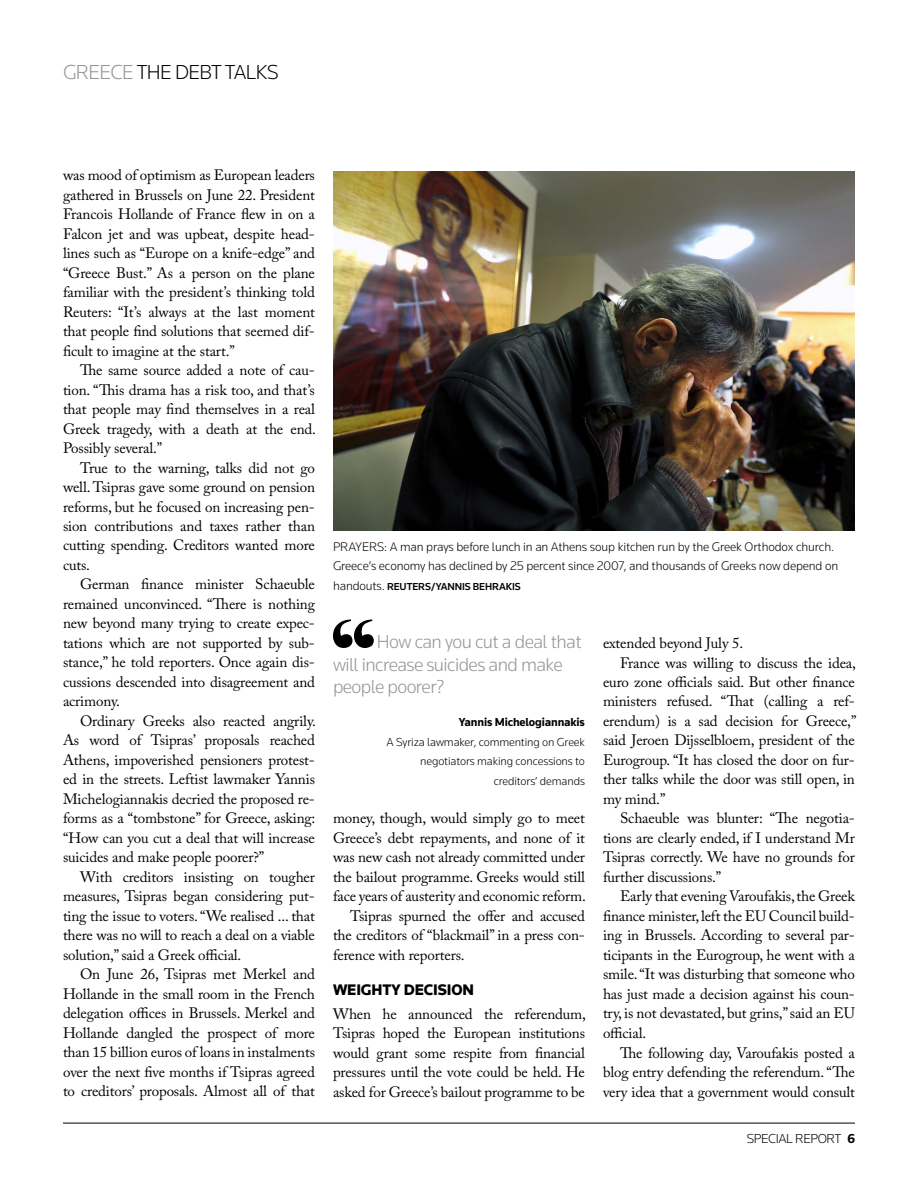
<style>
.page{position:relative;width:918px;height:1188px;background:#fff}
.page>*{position:absolute;margin:0;border:0;box-sizing:border-box;transform-origin:0 0}
.t1{font:300 21px "Knowledge";letter-spacing:-.03em;color:#000}
.t2{font:300 19.5px/22.5px "Knowledge";letter-spacing:-.03em;color:#939598}
.t3{font:900 15.9px "Knowledge";letter-spacing:-.01em;color:#000}
.t4{font:15px/19.5px "Adobe Caslon Pro";letter-spacing:-.01em;color:#000;text-align:justify}
.t5{font:300 13.5px "Knowledge";letter-spacing:-.03em;color:#000}
.t6{font:300 12.9px/19.5px "Knowledge";letter-spacing:-.01em;color:#000}
.t7{font:300 12px/19.5px "Knowledge";letter-spacing:-.01em;color:#000;text-align:right}
.t8{font:700 12px "Knowledge";letter-spacing:-.01em;color:#000}
.t9{font:500 10.5px "Knowledge";letter-spacing:-.01em;color:#000}
.s1{color:#939598}
.s2{font-weight:300;font-size:12.9px}
.s3{font-weight:700}
</style>
<div class="page">
<hr style="left:63px;top:1123px;width:792px;height:1px;background:#000">
<svg style="left:333px;top:620px;width:41px;height:28px"></svg>
<img style="left:333px;top:171px;width:522px;height:360px">
<h1 class="t1" style="left:63px;top:59px;width:217px"><span class="s1">GREECE</span> THE DEBT TALKS</h1>
<p class="t4" style="left:63px;top:165px;width:254px">was mood of optimism as European leaders gathered in Brussels on June 22. President Francois Hollande of France flew in on a Falcon jet and was upbeat, despite head&shy;lines such as “Europe on a knife-edge” and “Greece Bust.” As a person on the plane familiar with the president’s thinking told Reuters: “It’s always at the last moment that people find solutions that seemed dif&shy;ficult to imagine at the start.”</p>
<p class="t4" style="left:63px;top:360px;width:255px;text-indent:17px">The same source added a note of cau&shy;tion. “This drama has a risk too, and that’s that people may find themselves in a real Greek tragedy, with a death at the end.<br>Possibly several.”</p>
<p class="t4" style="left:63px;top:458px;width:254px;text-indent:17px">True to the warning, talks did not go well. Tsipras gave some ground on pension reforms, but he focused on increasing pen&shy;sion contributions and taxes rather than cutting spending. Creditors wanted more cuts.</p>
<p class="t4" style="left:63px;top:575px;width:254px;text-indent:17px">German finance minister Schaeuble remained unconvinced. “There is nothing new beyond many trying to create expec&shy;tations which are not supported by sub&shy;stance,” he told reporters. Once again dis&shy;cussions descended into disagreement and acrimony.</p>
<p class="t4" style="left:63px;top:711px;width:255px;text-indent:17px">Ordinary Greeks also reacted angrily.<br>As word of Tsipras’ proposals reached Athens, impoverished pensioners protest&shy;ed in the streets. Leftist lawmaker Yannis Michelogiannakis decried the proposed re&shy;forms as a “tombstone” for Greece, asking: “How can you cut a deal that will increase suicides and make people poorer?”</p>
<p class="t4" style="left:63px;top:867px;width:254px;text-indent:17px">With creditors insisting on tougher measures, Tsipras began considering put&shy;ting the issue to voters. “We realised ... that there was no will to reach a deal on a viable solution,” said a Greek official.</p>
<p class="t4" style="left:63px;top:965px;width:254px;text-indent:17px">On June 26, Tsipras met Merkel and Hollande in the small room in the French delegation offices in Brussels. Merkel and Hollande dangled the prospect of more than 15 billion euros of loans in instalments over the next five months if Tsipras agreed to creditors’ proposals. Almost all of that</p>
<p class="t6" style="left:333px;top:536px;width:507px">PRAYERS: A man prays before lunch in an Athens soup kitchen run by the Greek Orthodox church.<br>Greece’s economy has declined by 25 percent since 2007, and thousands of Greeks now depend on</p>
<p class="t9" style="left:333px;top:580px;width:189px"><span class="s2">handouts.</span> REUTERS/YANNIS BEHRAKIS</p>
<h2 class="t2" style="left:333px;top:630px;width:250px;text-indent:44px">How can you cut a deal that will increase suicides and make people poorer?</h2>
<p class="t8" style="left:459px;top:715px;width:128px">Yannis Michelogiannakis</p>
<p class="t7" style="left:386px;top:732px;width:200px">A Syriza lawmaker, commenting on Greek negotiators making concessions to creditors’ demands</p>
<p class="t4" style="left:333px;top:809px;width:254px">money, though, would simply go to meet</p>
<p class="t4" style="left:333px;top:828px;width:253px">Greece’s debt repayments, and none of it</p>
<p class="t4" style="left:333px;top:848px;width:254px">was new cash not already committed under</p>
<p class="t4" style="left:333px;top:867px;width:253px">the bailout programme. Greeks would still</p>
<p class="t4" style="left:333px;top:887px;width:255px">face years of austerity and economic reform.</p>
<p class="t4" style="left:350px;top:906px;width:236px">Tsipras spurned the offer and accused</p>
<p class="t4" style="left:333px;top:926px;width:253px">the creditors of “blackmail” in a press con-</p>
<p class="t4" style="left:333px;top:945px;width:133px">ference with reporters.</p>
<p class="t3" style="left:333px;top:980px;width:142px">WEIGHTY DECISION</p>
<p class="t4" style="left:333px;top:1004px;width:255px">When he announced the referendum, Tsipras hoped the European institutions would grant some respite from financial pressures until the vote could be held. He asked for Greece’s bailout programme to be</p>
<p class="t4" style="left:603px;top:633px;width:142px">extended beyond July 5.</p>
<p class="t4" style="left:620px;top:653px;width:238px">France was willing to discuss the idea,</p>
<p class="t4" style="left:603px;top:672px;width:253px">euro zone officials said. But other finance</p>
<p class="t4" style="left:603px;top:692px;width:254px">ministers refused. “That (calling a ref-</p>
<p class="t4" style="left:603px;top:711px;width:255px">erendum) is a sad decision for Greece,”</p>
<p class="t4" style="left:603px;top:731px;width:253px">said Jeroen Dijsselbloem, president of the</p>
<p class="t4" style="left:603px;top:750px;width:253px">Eurogroup. “It has closed the door on fur-</p>
<p class="t4" style="left:603px;top:770px;width:253px">ther talks while the door was still open, in</p>
<p class="t4" style="left:603px;top:789px;width:64px">my mind.”</p>
<p class="t4" style="left:620px;top:809px;width:236px">Schaeuble was blunter: “The negotia-</p>
<p class="t4" style="left:603px;top:828px;width:254px">tions are clearly ended, if I understand Mr</p>
<p class="t4" style="left:603px;top:848px;width:253px">Tsipras correctly. We have no grounds for</p>
<p class="t4" style="left:603px;top:867px;width:120px">further discussions.”</p>
<p class="t4" style="left:620px;top:887px;width:236px">Early that evening Varoufakis, the Greek</p>
<p class="t4" style="left:603px;top:906px;width:253px">finance minister, left the EU Council build-</p>
<p class="t4" style="left:603px;top:926px;width:254px">ing in Brussels. According to several par-</p>
<p class="t4" style="left:603px;top:945px;width:254px">ticipants in the Eurogroup, he went with a</p>
<p class="t4" style="left:603px;top:965px;width:254px">smile. “It was disturbing that someone who</p>
<p class="t4" style="left:603px;top:984px;width:254px">has just made a decision against his coun-</p>
<p class="t4" style="left:603px;top:1004px;width:254px">try, is not devastated, but grins,” said an EU</p>
<p class="t4" style="left:603px;top:1023px;width:45px">official.</p>
<p class="t4" style="left:620px;top:1043px;width:236px">The following day, Varoufakis posted a</p>
<p class="t4" style="left:603px;top:1062px;width:253px">blog entry defending the referendum. “The</p>
<p class="t4" style="left:603px;top:1082px;width:254px">very idea that a government would consult</p>
<p class="t5" style="left:747px;top:1130px;width:110px">SPECIAL REPORT <span class="s3">6</span></p>
</div>
